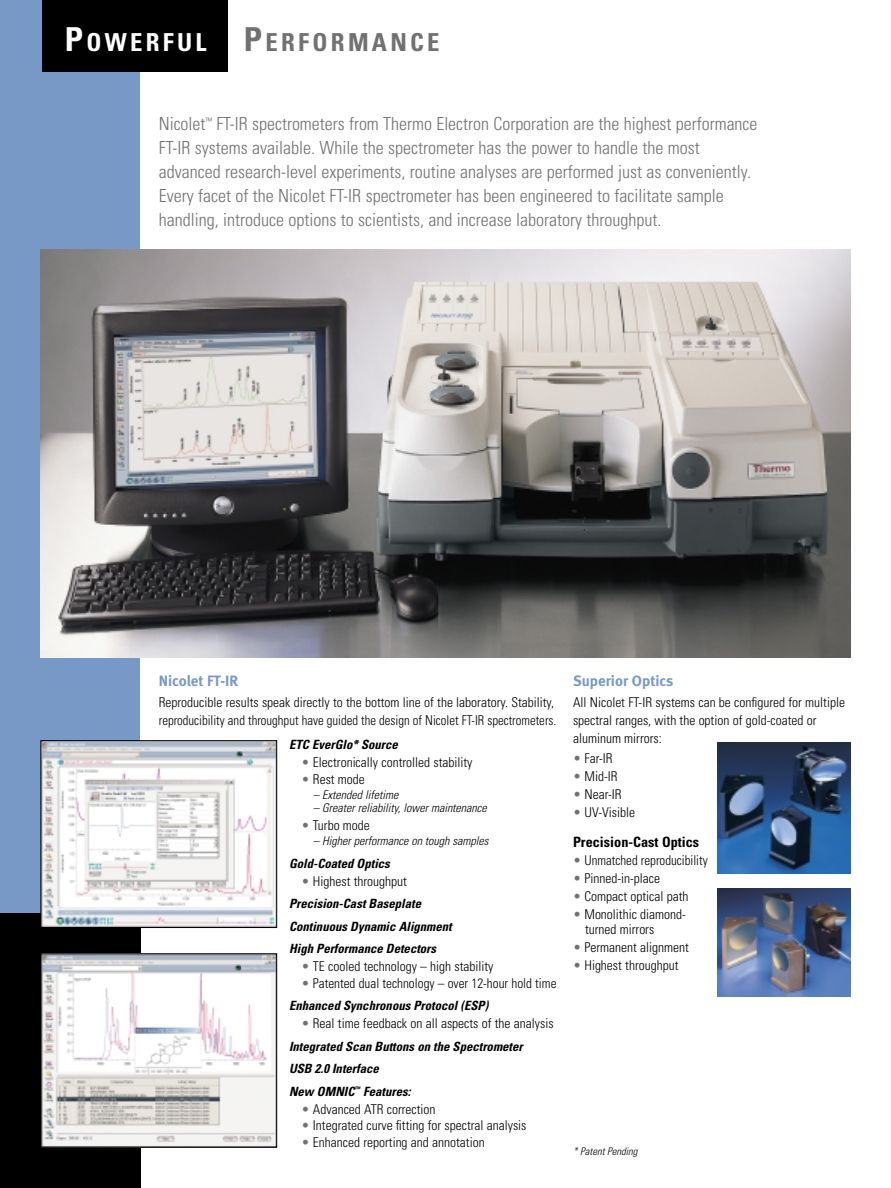
<style>
.page{position:relative;width:891px;height:1188px;background:#fff}
.page>*{position:absolute;margin:0;border:0;box-sizing:border-box;transform-origin:0 0}
.t1{font:700 condensed 24.75px "Univers";letter-spacing:.135em;color:#717171}
.t2{font:300 condensed 18px/24px "Univers";color:#717171}
.t3{font:15px "Meta Bold LF";color:#7899c6}
.t4{font:700 condensed 14.25px "Univers";color:#000}
.t5{font:300 condensed 13.5px/18px "Univers";color:#000}
.t6{font:300 condensed 13.5px "Univers";color:#000;scale:.96 1}
.t7{font:italic 700 condensed 12.75px/22.5px "Univers";color:#000}
.t8{font:italic 300 condensed 12px "Univers";color:#000}
.t9{font:italic 300 condensed 10.5px "Univers";color:#000}
.s1{font-size:33px;color:#fff}
.s2{color:#fff}
.s3{font-size:33px}
.s4{color:#717171}
</style>
<div class="page">
<div style="left:0;top:914px;width:141px;height:274px;background:#000"></div>
<div style="left:0;top:0;width:140px;height:914px;background:#7899c6"></div>
<div style="left:42px;top:0;width:185px;height:72px;background:#000"></div>
<img style="left:40px;top:249px;width:810px;height:408px">
<img style="left:42px;top:742px;width:233px;height:184px">
<div style="left:40px;top:740px;width:237px;height:188px;border:1px solid #000"></div>
<img style="left:42px;top:955px;width:233px;height:191px">
<div style="left:40px;top:953px;width:237px;height:195px;border:1px solid #000"></div>
<img style="left:717px;top:742px;width:133px;height:132px">
<img style="left:717px;top:889px;width:133px;height:107px">
<h1 class="t1" style="left:65px;top:33px;width:376px"><span class="s1">P</span><span class="s2">OWERFUL</span> <span class="s3">P</span>ERFORMANCE</h1>
<p class="t2" style="left:159px;top:113px;width:600px">Nicolet<sup>™</sup> FT-IR spectrometers from Thermo Electron Corporation are the highest performance FT-IR systems available. While the spectrometer has the power to handle the most advanced research-level experiments, routine analyses are performed just as conveniently.<br>Every facet of the Nicolet FT-IR spectrometer has been engineered to facilitate sample handling, introduce options to scientists, and increase laboratory throughput.</p>
<p class="t3" style="left:159px;top:675px;width:81px">Nicolet FT-IR</p>
<p class="t5" style="left:159px;top:695px;width:399px">Reproducible results speak directly to the bottom line of the laboratory. Stability, reproducibility and throughput have guided the design of Nicolet FT-IR spectrometers.</p>
<p class="t7" style="left:289px;top:735px;width:110px">ETC EverGlo* Source</p>
<p class="t5" style="left:301px;top:755px;width:172px"><span class="s4">•</span> Electronically controlled stability</p>
<p class="t5" style="left:301px;top:771px;width:65px"><span class="s4">•</span> Rest mode</p>
<p class="t8" style="left:313px;top:790px;width:87px">– Extended lifetime</p>
<p class="t8" style="left:313px;top:803px;width:175px">– Greater reliability, lower maintenance</p>
<p class="t5" style="left:301px;top:818px;width:70px"><span class="s4">•</span> Turbo mode</p>
<p class="t8" style="left:313px;top:836px;width:177px">– Higher performance on tough samples</p>
<p class="t7" style="left:289px;top:853px;width:102px">Gold-Coated Optics</p>
<p class="t5" style="left:301px;top:873px;width:107px"><span class="s4">•</span> Highest throughput</p>
<p class="t7" style="left:289px;top:894px;width:164px">Precision-Cast Baseplate<br>Continuous Dynamic Alignment<br>High Performance Detectors</p>
<p class="t5" style="left:301px;top:959px;width:194px"><span class="s4">•</span> TE cooled technology – high stability</p>
<p class="t5" style="left:301px;top:975px;width:257px"><span class="s4">•</span> Patented dual technology – over 12-hour hold time</p>
<p class="t7" style="left:289px;top:996px;width:201px">Enhanced Synchronous Protocol (ESP)</p>
<p class="t5" style="left:301px;top:1016px;width:254px"><span class="s4">•</span> Real time feedback on all aspects of the analysis</p>
<p class="t7" style="left:289px;top:1036px;width:235px">Integrated Scan Buttons on the Spectrometer<br>USB 2.0 Interface<br>New OMNIC<sup>™</sup> Features:</p>
<p class="t5" style="left:301px;top:1101px;width:136px"><span class="s4">•</span> Advanced ATR correction</p>
<p class="t5" style="left:301px;top:1118px;width:227px"><span class="s4">•</span> Integrated curve fitting for spectral analysis</p>
<p class="t5" style="left:301px;top:1134px;width:185px"><span class="s4">•</span> Enhanced reporting and annotation</p>
<p class="t3" style="left:573px;top:675px;width:102px">Superior Optics</p>
<p class="t5" style="left:573px;top:695px;width:273px">All Nicolet FT-IR systems can be configured for multiple spectral ranges, with the option of gold-coated or aluminum mirrors:</p>
<p class="t5" style="left:573px;top:750px;width:41px"><span class="s4">•</span> Far-IR</p>
<p class="t5" style="left:573px;top:768px;width:46px"><span class="s4">•</span> Mid-IR</p>
<p class="t5" style="left:573px;top:786px;width:50px"><span class="s4">•</span> Near-IR</p>
<p class="t5" style="left:573px;top:804px;width:63px"><span class="s4">•</span> UV-Visible</p>
<p class="t4" style="left:573px;top:836px;width:128px">Precision-Cast Optics</p>
<p class="t6" style="left:573px;top:856px;width:142px"><span class="s4">•</span> Unmatched reproducibility</p>
<p class="t5" style="left:573px;top:871px;width:89px"><span class="s4">•</span> Pinned-in-place</p>
<p class="t5" style="left:573px;top:889px;width:117px"><span class="s4">•</span> Compact optical path</p>
<p class="t5" style="left:585px;top:908px;width:102px;line-height:15px;text-indent:-12px"><span class="s4">•</span> Monolithic diamond&shy;turned mirrors</p>
<p class="t5" style="left:573px;top:940px;width:117px"><span class="s4">•</span> Permanent alignment</p>
<p class="t5" style="left:573px;top:958px;width:107px"><span class="s4">•</span> Highest throughput</p>
<p class="t9" style="left:573px;top:1147px;width:66px">* Patent Pending</p>
</div>
